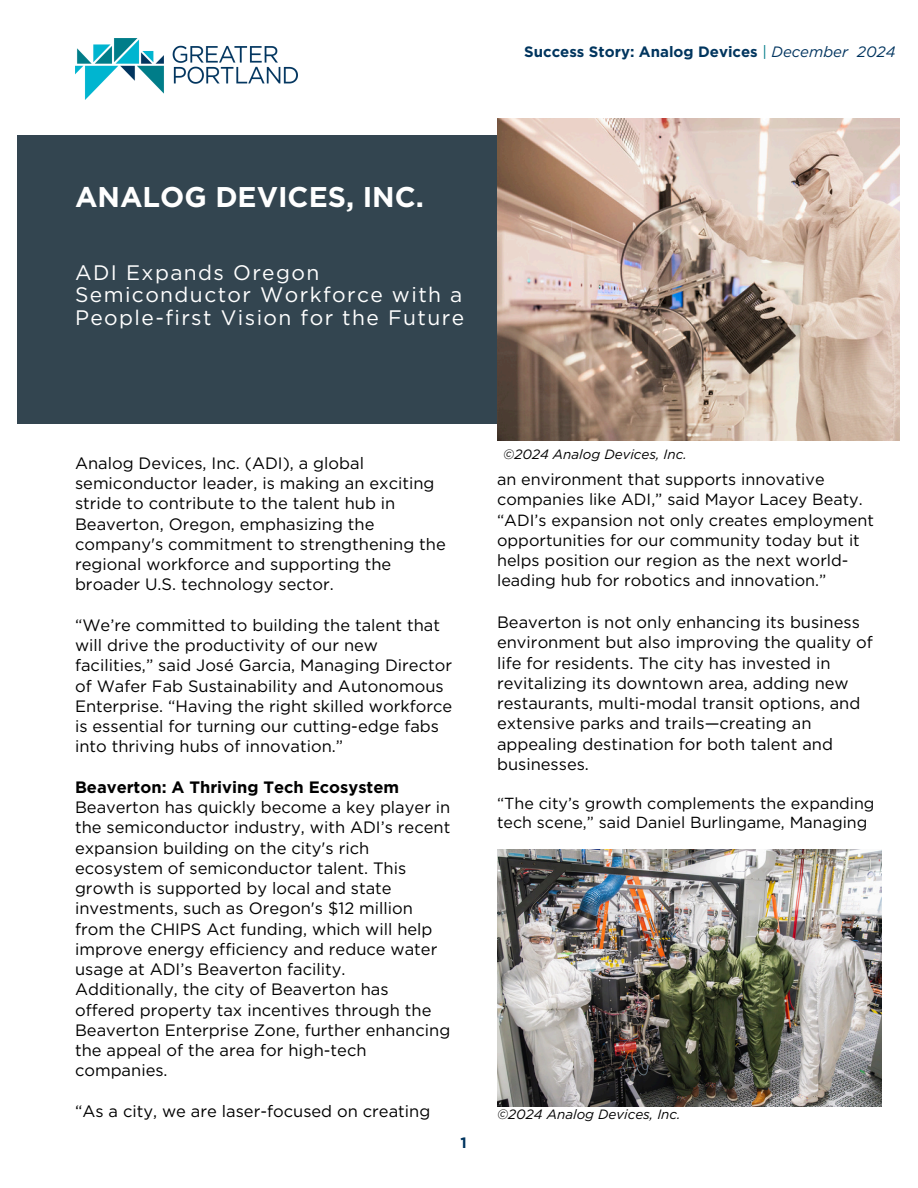
<style>
.page{position:relative;width:918px;height:1188px;background:#fff}
.page>*{position:absolute;margin:0;border:0;box-sizing:border-box;transform-origin:0 0}
.t1{font:700 28.5px "Gotham";color:#fff}
.t2{font:21px/22.5px "Gotham";letter-spacing:.065em;color:#fff}
.t3{font:16.5px/20.2px "Gotham";color:#000}
.t4{font:16.2px/20.2px "Gotham";color:#000}
.t5{font:16.05px/19.2px "Gotham";color:#000}
.t6{font:700 15px "Gotham";color:#00355e}
.t7{font:700 15px "Gotham";color:#00355f}
.t8{font:italic 13.5px "Gotham";color:#000}
.s1{font-weight:400;color:#007c89}
.s2{font-weight:400;font-style:italic;color:#00345f}
.s3{font-weight:700}
</style>
<div class="page">
<div style="left:18px;top:136px;width:598px;height:288px;background:#334550"></div>
<img style="left:497px;top:119px;width:403px;height:321px">
<img style="left:75px;top:38px;width:223px;height:61px">
<img style="left:497px;top:850px;width:385px;height:256px">
<h3 class="t6" style="left:524px;top:43px;width:373px">Success Story: Analog Devices <span class="s1">|</span> <span class="s2">December 2024</span></h3>
<h1 class="t1" style="left:75px;top:184px;width:350px">ANALOG DEVICES, INC.</h1>
<p class="t2" style="left:75px;top:261px;width:391px">ADI Expands Oregon<br>Semiconductor Workforce with a<br>People-first Vision for the Future</p>
<h3 class="t3" style="left:75px;top:453px;width:372px">Analog Devices, Inc. (ADI), a global semiconductor leader, is making an exciting stride to contribute to the talent hub in Beaverton, Oregon, emphasizing the company's commitment to strengthening the regional workforce and supporting the broader U.S. technology sector.</h3>
<h3 class="t3" style="left:75px;top:615px;width:379px">“We’re committed to building the talent that will drive the productivity of our new facilities,” said José Garcia, Managing Director of Wafer Fab Sustainability and Autonomous Enterprise. “Having the right skilled workforce is essential for turning our cutting-edge fabs into thriving hubs of innovation.”</h3>
<h3 class="t3" style="left:75px;top:777px;width:377px"><span class="s3">Beaverton: A Thriving Tech Ecosystem </span>Beaverton has quickly become a key player in the semiconductor industry, with ADI’s recent expansion building on the city's rich ecosystem of semiconductor talent. This growth is supported by local and state investments, such as Oregon's $12 million from the CHIPS Act funding, which will help improve energy efficiency and reduce water usage at ADI’s Beaverton facility.<br>Additionally, the city of Beaverton has offered property tax incentives through the Beaverton Enterprise Zone, further enhancing the appeal of the area for high-tech companies.</h3>
<h3 class="t3" style="left:75px;top:1101px;width:357px">“As a city, we are laser-focused on creating</h3>
<p class="t7" style="left:460px;top:1136px;width:8px">1</p>
<h3 class="t8" style="left:503px;top:446px;width:185px">©2024 Analog Devices, Inc.</h3>
<p class="t4" style="left:497px;top:469px;width:378px">an environment that supports innovative companies like ADI,” said Mayor Lacey Beaty. “ADI’s expansion not only creates employment opportunities for our community today but it helps position our region as the next world&shy;leading hub for robotics and innovation.”</p>
<h3 class="t3" style="left:497px;top:612px;width:377px">Beaverton is not only enhancing its business environment but also improving the quality of life for residents. The city has invested in revitalizing its downtown area, adding new restaurants, multi-modal transit options, and extensive parks and trails—creating an appealing destination for both talent and businesses.</h3>
<p class="t5" style="left:497px;top:794px;width:379px">“The city’s growth complements the expanding tech scene,” said Daniel Burlingame, Managing</p>
<h3 class="t8" style="left:497px;top:1106px;width:185px">©2024 Analog Devices, Inc.</h3>
</div>
